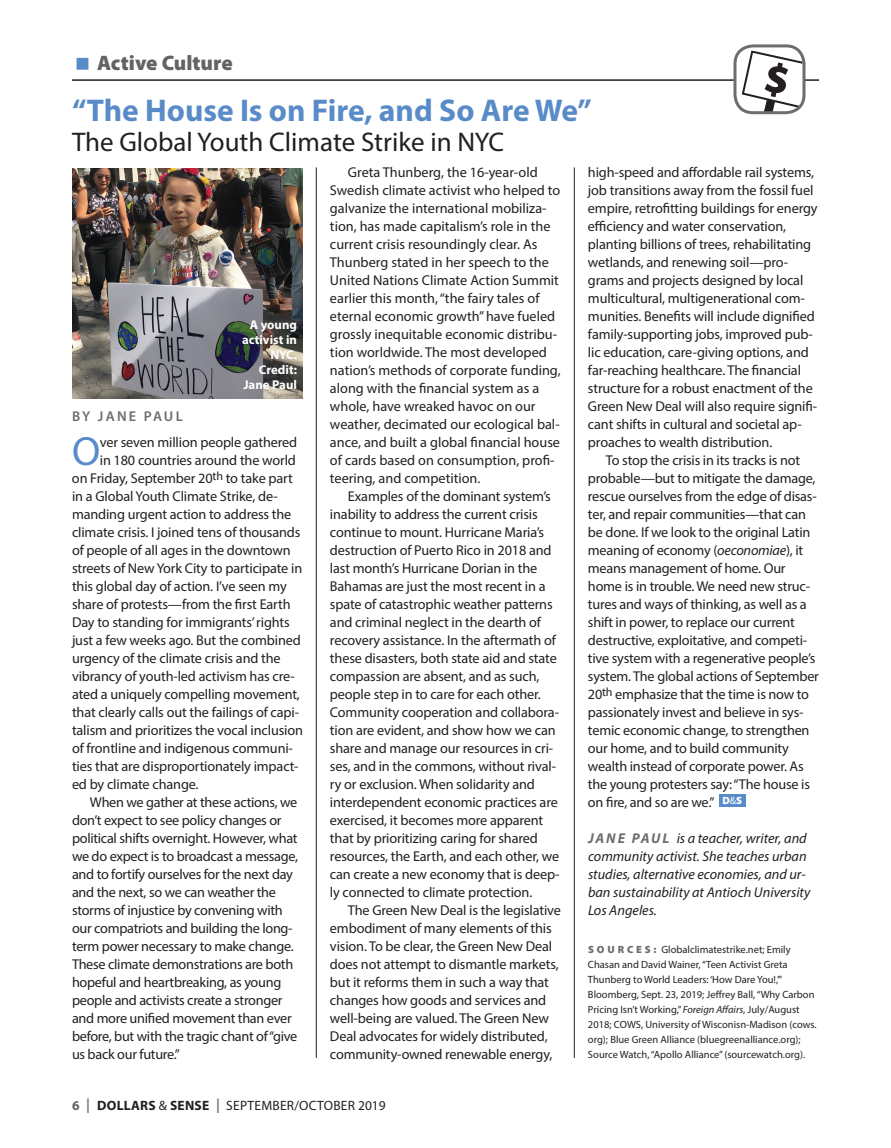
<style>
.page{position:relative;width:891px;height:1148px;background:#fff}
.page>*{position:absolute;margin:0;border:0;box-sizing:border-box;transform-origin:0 0}
.t1{font:40.95px "Myriad Pro";color:#598bc8}
.t2{font:700 31.5px "Myriad Pro";color:#598bc8}
.t3{font:27px "Myriad Pro";color:#231f20}
.t4{font:900 21px "Myriad Pro";color:#636366}
.t5{font:14.25px/18px "Myriad Pro";letter-spacing:-.01em;color:#231f20}
.t6{font:italic 14.25px/18px "Myriad Pro";color:#231f20}
.t7{font:600 14.25px "Myriad Pro";letter-spacing:.16em;color:#6c6d70}
.t8{font:13.5px "Myriad Pro";letter-spacing:.02em;color:#231f20}
.t9{font:700 12.75px/15px "Myriad Pro";color:#fff;text-align:right}
.t10{font:10.5px/15px "Myriad Pro";color:#231f20}
.s1{font-weight:700;color:#636366}
.s2{font-stretch:condensed;font-size:21px;color:#808285}
.s3{font-weight:700}
.s4{font-style:italic}
.s5{font-weight:700;color:#6c6d70}
.s6{font-weight:900;color:#6c6d70}
</style>
<div class="page">
<div style="left:719px;top:794px;width:26px;height:13px;background:#598bc8"></div>
<hr style="left:574px;top:167px;width:1px;height:891px;background:#231f20">
<hr style="left:316px;top:167px;width:1px;height:891px;background:#231f20">
<hr style="left:72px;top:79px;width:747px;height:2px;background:#231f20">
<div style="left:735px;top:46px;width:69px;height:67px;background:#fff;border-radius:18px"></div>
<svg style="left:742px;top:50px;width:60px;height:63px"></svg>
<div style="left:734px;top:44px;width:72px;height:70px;border:3px solid #6c6d70;border-radius:18px"></div>
<img style="left:72px;top:169px;width:231px;height:230px">
<h3 class="t4" style="left:97px;top:49px;width:137px">Active Culture</h3>
<h2 class="t2" style="left:72px;top:90px;width:521px">“The House Is on Fire, and So Are We”</h2>
<h3 class="t3" style="left:72px;top:126px;width:434px">The Global Youth Climate Strike in NYC</h3>
<p class="t9" style="left:242px;top:317px;width:56px">A young activist in<br>NYC.<br>Credit:<br>Jane Paul</p>
<p class="t7" style="left:72px;top:407px;width:112px">BY JANE PAUL</p>
<h1 class="t1" style="left:72px;top:425px;width:30px">O</h1>
<p class="t5" style="left:100px;top:432px;width:199px">ver seven million people gathered</p>
<p class="t5" style="left:100px;top:450px;width:198px">in 180 countries around the world</p>
<p class="t5" style="left:72px;top:468px;width:222px">on Friday, September 20<sup>th</sup> to take part</p>
<p class="t5" style="left:72px;top:486px;width:207px">in a Global Youth Climate Strike, de-</p>
<p class="t5" style="left:72px;top:504px;width:221px">manding urgent action to address the</p>
<p class="t5" style="left:72px;top:522px;width:230px">climate crisis. I joined tens of thousands</p>
<p class="t5" style="left:72px;top:540px;width:220px">of people of all ages in the downtown</p>
<p class="t5" style="left:72px;top:558px;width:232px">streets of New York City to participate in</p>
<p class="t5" style="left:72px;top:576px;width:216px">this global day of action. I’ve seen my</p>
<p class="t5" style="left:72px;top:594px;width:220px">share of protests—from the first Earth</p>
<p class="t5" style="left:72px;top:612px;width:219px">Day to standing for immigrants’ rights</p>
<p class="t5" style="left:72px;top:630px;width:230px">just a few weeks ago. But the combined</p>
<p class="t5" style="left:72px;top:648px;width:210px">urgency of the climate crisis and the</p>
<p class="t5" style="left:72px;top:666px;width:224px">vibrancy of youth-led activism has cre-</p>
<p class="t5" style="left:72px;top:684px;width:229px">ated a uniquely compelling movement,</p>
<p class="t5" style="left:72px;top:702px;width:229px">that clearly calls out the failings of capi-</p>
<p class="t5" style="left:72px;top:720px;width:233px">talism and prioritizes the vocal inclusion</p>
<p class="t5" style="left:72px;top:738px;width:223px">of frontline and indigenous communi-</p>
<p class="t5" style="left:72px;top:756px;width:228px">ties that are disproportionately impact-</p>
<p class="t5" style="left:72px;top:774px;width:128px">ed by climate change.</p>
<p class="t5" style="left:90px;top:792px;width:209px">When we gather at these actions, we</p>
<p class="t5" style="left:72px;top:810px;width:211px">don’t expect to see policy changes or</p>
<p class="t5" style="left:72px;top:828px;width:227px">political shifts overnight. However, what</p>
<p class="t5" style="left:72px;top:846px;width:228px">we do expect is to broadcast a message,</p>
<p class="t5" style="left:72px;top:864px;width:222px">and to fortify ourselves for the next day</p>
<p class="t5" style="left:72px;top:882px;width:206px">and the next, so we can weather the</p>
<p class="t5" style="left:72px;top:900px;width:212px">storms of injustice by convening with</p>
<p class="t5" style="left:72px;top:918px;width:222px">our compatriots and building the long-</p>
<p class="t5" style="left:72px;top:936px;width:223px">term power necessary to make change.</p>
<p class="t5" style="left:72px;top:954px;width:223px">These climate demonstrations are both</p>
<p class="t5" style="left:72px;top:972px;width:211px">hopeful and heartbreaking, as young</p>
<p class="t5" style="left:72px;top:990px;width:212px">people and activists create a stronger</p>
<p class="t5" style="left:72px;top:1008px;width:221px">and more unified movement than ever</p>
<p class="t5" style="left:72px;top:1026px;width:227px">before, but with the tragic chant of “give</p>
<p class="t5" style="left:72px;top:1044px;width:109px">us back our future.”</p>
<p class="t5" style="left:330px;top:163px;width:232px;text-indent:18px">Greta Thunberg, the 16-year-old Swedish climate activist who helped to galvanize the international mobiliza&shy;tion, has made capitalism’s role in the current crisis resoundingly clear. As Thunberg stated in her speech to the United Nations Climate Action Summit earlier this month, “the fairy tales of eternal economic growth” have fueled grossly inequitable economic distribu&shy;tion worldwide. The most developed nation’s methods of corporate funding, along with the financial system as a whole, have wreaked havoc on our weather, decimated our ecological bal&shy;ance, and built a global financial house of cards based on consumption, profi&shy;teering, and competition.</p>
<p class="t5" style="left:330px;top:487px;width:231px;text-indent:18px">Examples of the dominant system’s inability to address the current crisis continue to mount. Hurricane Maria’s destruction of Puerto Rico in 2018 and last month’s Hurricane Dorian in the Bahamas are just the most recent in a spate of catastrophic weather patterns and criminal neglect in the dearth of recovery assistance. In the aftermath of these disasters, both state aid and state compassion are absent, and as such, people step in to care for each other.<br>Community cooperation and collabora&shy;tion are evident, and show how we can share and manage our resources in cri&shy;ses, and in the commons, without rival&shy;ry or exclusion. When solidarity and interdependent economic practices are exercised, it becomes more apparent that by prioritizing caring for shared resources, the Earth, and each other, we can create a new economy that is deep&shy;ly connected to climate protection.</p>
<p class="t5" style="left:330px;top:901px;width:233px;text-indent:18px">The Green New Deal is the legislative embodiment of many elements of this vision. To be clear, the Green New Deal does not attempt to dismantle markets, but it reforms them in such a way that changes how goods and services and well-being are valued. The Green New Deal advocates for widely distributed, community-owned renewable energy,</p>
<p class="t8" style="left:72px;top:1096px;width:315px"><span class="s1">6</span> <span class="s2">l</span> <span class="s3">DOLLARS</span> &amp; <span class="s3">SENSE</span> <span class="s2">l</span> SEPTEMBER/OCTOBER 2019</p>
<p class="t5" style="left:588px;top:163px;width:231px">high-speed and affordable rail systems, job transitions away from the fossil fuel empire, retrofitting buildings for energy efficiency and water conservation, planting billions of trees, rehabilitating wetlands, and renewing soil—pro&shy;grams and projects designed by local multicultural, multigenerational com&shy;munities. Benefits will include dignified family-supporting jobs, improved pub&shy;lic education, care-giving options, and far-reaching healthcare. The financial structure for a robust enactment of the Green New Deal will also require signifi&shy;cant shifts in cultural and societal ap&shy;proaches to wealth distribution.</p>
<p class="t5" style="left:588px;top:451px;width:232px;text-indent:18px">To stop the crisis in its tracks is not probable—but to mitigate the damage, rescue ourselves from the edge of disas&shy;ter, and repair communities—that can be done. If we look to the original Latin meaning of economy (<span class="s4">oeconomiae</span>), it means management of home. Our home is in trouble. We need new struc&shy;tures and ways of thinking, as well as a shift in power, to replace our current destructive, exploitative, and competi&shy;tive system with a regenerative people’s system. The global actions of September 20<sup>th</sup> emphasize that the time is now to passionately invest and believe in sys&shy;temic economic change, to strengthen our home, and to build community wealth instead of corporate power. As the young protesters say: “The house is on fire, and so are we.” <sup>D</sup><sup>&amp;</sup><sup>S</sup></p>
<p class="t6" style="left:588px;top:829px;width:224px"><span class="s5">JANE PAUL</span> is a teacher, writer, and community activist. She teaches urban studies, alternative economies, and ur&shy;ban sustainability at Antioch University Los Angeles.</p>
<p class="t10" style="left:588px;top:941px;width:230px"><span class="s6">S O U R C E S :</span> Globalclimatestrike.net; Emily Chasan and David Wainer, “Teen Activist Greta Thunberg to World Leaders: ‘How Dare You!,’” Bloomberg, Sept. 23, 2019; Jeffrey Ball, “Why Carbon Pricing Isn’t Working,” <span class="s4">Foreign Affairs</span>, July/August 2018; COWS, University of Wisconisn-Madison (cows. org); Blue Green Alliance (bluegreenalliance.org); Source Watch, “Apollo Alliance” (sourcewatch.org).</p>
</div>
